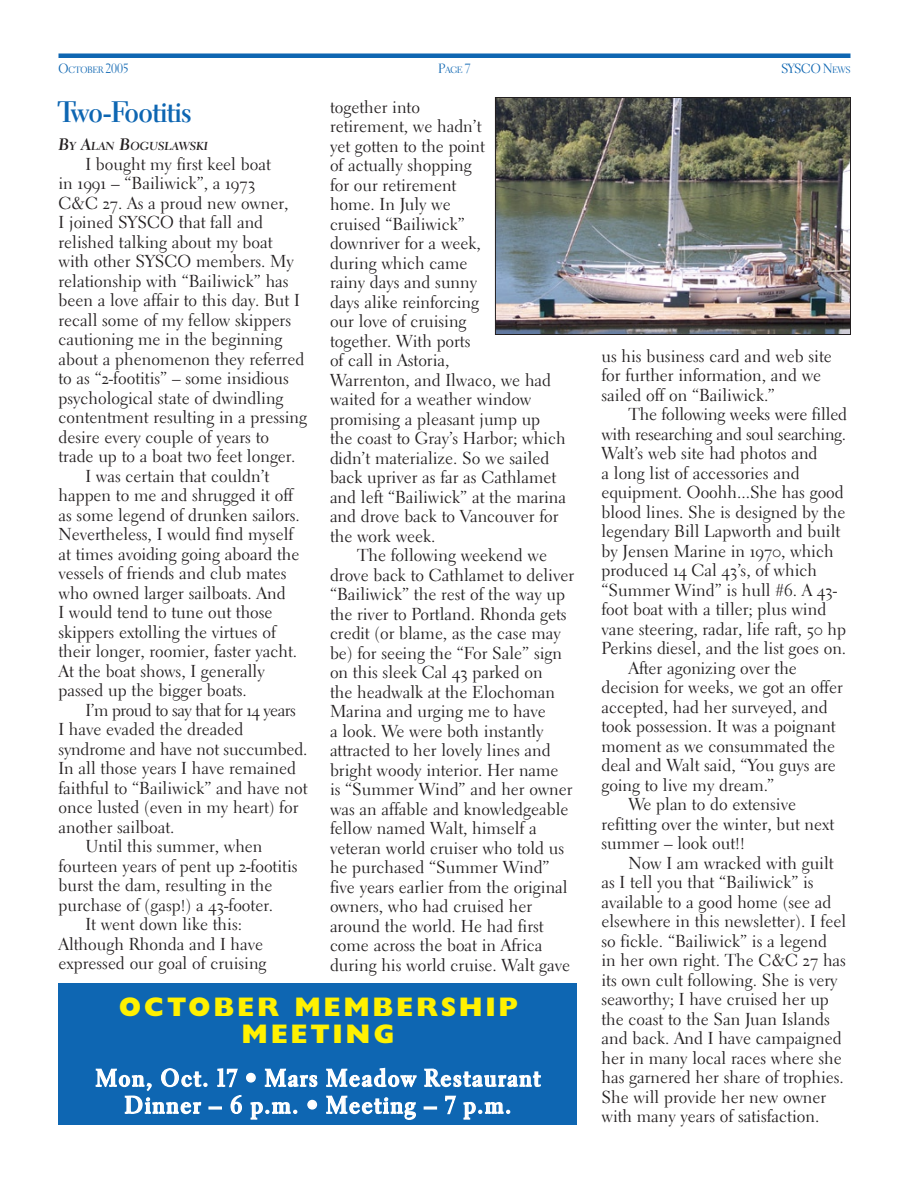
<style>
.page{position:relative;width:918px;height:1188px;background:#fff}
.page>*{position:absolute;margin:0;border:0;box-sizing:border-box;transform-origin:0 0}
.t1{font:30px "Electra LH Bold Display";color:#0e66b2}
.t2{font:800 27px/27px "Gill Sans";letter-spacing:.1em;color:#fff101;text-align:center}
.t3{font:24px/27px "Electra LH Bold Display";letter-spacing:.1em;color:#fff;text-align:center}
.t4{font:17.25px/19.5px "Electra LH Regular Os F";color:#231f20}
.t5{font:17.25px "Electra LH Regular Os F";letter-spacing:-.02em;color:#231f20}
.t6{font:17.25px "Electra LH Regular Os F";letter-spacing:-.03em;color:#231f20}
.t7{font:13.5px "Electra LH Display";color:#0e66b2}
.t8{font:11.55px "Electra LH Bold Cursive Os F";color:#231f20}
.t9{font:9.45px "Electra LH Display";color:#0e66b2}
.s1{font-size:13.5px}
.s2{font-size:9.45px}
.s3{font-size:16.5px}
</style>
<div class="page">
<div style="left:58px;top:53px;width:792px;height:5px;background:#0e66b2"></div>
<div style="left:58px;top:983px;width:519px;height:142px;background:#0e66b2"></div>
<svg style="left:217px;top:1068px;width:21px;height:20px"></svg>
<div style="left:246px;top:1073px;width:10px;height:10px;border:2px solid #fff;border-radius:50%"></div>
<svg style="left:264px;top:1068px;width:54px;height:20px"></svg>
<svg style="left:424px;top:1068px;width:117px;height:20px"></svg>
<svg style="left:95px;top:1068px;width:113px;height:47px"></svg>
<div style="left:208px;top:1106px;width:14px;height:4px;border:2px solid #fff"></div>
<svg style="left:230px;top:1095px;width:12px;height:19px"></svg>
<svg style="left:250px;top:1101px;width:47px;height:19px"></svg>
<div style="left:307px;top:1100px;width:10px;height:10px;border:2px solid #fff;border-radius:50%"></div>
<svg style="left:326px;top:1067px;width:91px;height:53px"></svg>
<div style="left:424px;top:1106px;width:13px;height:4px;border:2px solid #fff"></div>
<svg style="left:445px;top:1095px;width:12px;height:20px"></svg>
<svg style="left:463px;top:1101px;width:47px;height:19px"></svg>
<img style="left:497px;top:99px;width:352px;height:234px">
<div style="left:495px;top:97px;width:356px;height:238px;border:1px solid #231f20"></div>
<p class="t9" style="left:58px;top:64px;width:71px"><span class="s1">O</span>CTOBER <span class="s1">2005</span></p>
<p class="t9" style="left:439px;top:64px;width:33px"><span class="s1">P</span>AGE <span class="s1">7</span></p>
<p class="t7" style="left:781px;top:60px;width:71px">SYSCO N<span class="s2">EWS</span></p>
<h1 class="t1" style="left:58px;top:93px;width:135px">Two-Footitis</h1>
<p class="t8" style="left:58px;top:139px;width:151px"><span class="s3">B</span>Y <span class="s3">A</span>LAN <span class="s3">B</span>OGUSLAWSKI</p>
<p class="t4" style="left:86px;top:154px;width:187px">I bought my first keel boat</p>
<p class="t4" style="left:58px;top:173px;width:198px">in 1991 – “Bailiwick”, a 1973</p>
<p class="t4" style="left:58px;top:193px;width:232px">C&amp;C 27. As a proud new owner,</p>
<p class="t4" style="left:58px;top:212px;width:206px">I joined SYSCO that fall and</p>
<p class="t4" style="left:58px;top:232px;width:216px">relished talking about my boat</p>
<p class="t4" style="left:58px;top:251px;width:237px">with other SYSCO members. My</p>
<p class="t4" style="left:58px;top:271px;width:232px">relationship with “Bailiwick” has</p>
<p class="t4" style="left:58px;top:290px;width:243px">been a love affair to this day. But I</p>
<p class="t4" style="left:58px;top:310px;width:234px">recall some of my fellow skippers</p>
<p class="t4" style="left:58px;top:329px;width:225px">cautioning me in the beginning</p>
<p class="t4" style="left:58px;top:349px;width:247px">about a phenomenon they referred</p>
<p class="t4" style="left:58px;top:368px;width:232px">to as “2-footitis” – some insidious</p>
<p class="t4" style="left:58px;top:388px;width:227px">psychological state of dwindling</p>
<p class="t4" style="left:58px;top:407px;width:250px">contentment resulting in a pressing</p>
<p class="t4" style="left:58px;top:427px;width:212px">desire every couple of years to</p>
<p class="t4" style="left:58px;top:446px;width:239px">trade up to a boat two feet longer.</p>
<p class="t4" style="left:86px;top:466px;width:185px">I was certain that couldn’t</p>
<p class="t4" style="left:58px;top:485px;width:236px">happen to me and shrugged it off</p>
<p class="t4" style="left:58px;top:505px;width:243px">as some legend of drunken sailors.</p>
<p class="t4" style="left:58px;top:524px;width:236px">Nevertheless, I would find myself</p>
<p class="t4" style="left:58px;top:544px;width:243px">at times avoiding going aboard the</p>
<p class="t4" style="left:58px;top:563px;width:230px">vessels of friends and club mates</p>
<p class="t4" style="left:58px;top:583px;width:229px">who owned larger sailboats. And</p>
<p class="t4" style="left:58px;top:602px;width:216px">I would tend to tune out those</p>
<p class="t4" style="left:58px;top:622px;width:219px">skippers extolling the virtues of</p>
<p class="t4" style="left:58px;top:641px;width:240px">their longer, roomier, faster yacht.</p>
<p class="t4" style="left:58px;top:661px;width:208px">At the boat shows, I generally</p>
<p class="t4" style="left:58px;top:680px;width:190px">passed up the bigger boats.</p>
<p class="t6" style="left:86px;top:699px;width:212px">I’m proud to say that for 14 years</p>
<p class="t4" style="left:59px;top:719px;width:186px">I have evaded the dreaded</p>
<p class="t4" style="left:59px;top:739px;width:250px">syndrome and have not succumbed.</p>
<p class="t4" style="left:59px;top:758px;width:239px">In all those years I have remained</p>
<p class="t4" style="left:59px;top:778px;width:250px">faithful to “Bailiwick” and have not</p>
<p class="t4" style="left:59px;top:797px;width:241px">once lusted (even in my heart) for</p>
<p class="t4" style="left:59px;top:817px;width:118px">another sailboat.</p>
<p class="t4" style="left:86px;top:836px;width:179px">Until this summer, when</p>
<p class="t4" style="left:59px;top:856px;width:241px">fourteen years of pent up 2-footitis</p>
<p class="t4" style="left:58px;top:875px;width:216px">burst the dam, resulting in the</p>
<p class="t4" style="left:58px;top:895px;width:216px">purchase of (gasp!) a 43-footer.</p>
<p class="t4" style="left:85px;top:914px;width:158px">It went down like this:</p>
<p class="t4" style="left:58px;top:934px;width:206px">Although Rhonda and I have</p>
<p class="t4" style="left:58px;top:953px;width:210px">expressed our goal of cruising</p>
<p class="t4" style="left:330px;top:97px;width:238px">together into<br>retirement, we hadn’t<br>yet gotten to the point<br>of actually shopping<br>for our retirement<br>home. In July we<br>cruised “Bailiwick”<br>downriver for a week,<br>during which came<br>rainy days and sunny<br>days alike reinforcing<br>our love of cruising<br>together. With ports<br>of call in Astoria,<br>Warrenton, and Ilwaco, we had waited for a weather window promising a pleasant jump up the coast to Gray’s Harbor; which didn’t materialize. So we sailed back upriver as far as Cathlamet and left “Bailiwick” at the marina and drove back to Vancouver for the work week.</p>
<p class="t4" style="left:330px;top:546px;width:246px;text-indent:27px">The following weekend we drove back to Cathlamet to deliver “Bailiwick” the rest of the way up the river to Portland. Rhonda gets credit (or blame, as the case may be) for seeing the “For Sale” sign on this sleek Cal 43 parked on<br>the headwalk at the Elochoman<br>Marina and urging me to have<br>a look. We were both instantly attracted to her lovely lines and bright woody interior. Her name<br>is “Summer Wind” and her owner was an affable and knowledgeable fellow named Walt, himself a veteran world cruiser who told us he purchased “Summer Wind” five years earlier from the original owners, who had cruised her around the world. He had first come across the boat in Africa during his world cruise. Walt gave</p>
<h2 class="t2" style="left:119px;top:993px;width:400px">OCTOBER MEMBERSHIP<br>MEETING</h2>
<h3 class="t3" style="left:96px;top:1064px;width:445px">Mon, Oct. 17 • Mars Meadow Restaurant<br>Dinner – 6 p.m. • Meeting – 7 p.m.</h3>
<p class="t4" style="left:602px;top:346px;width:232px">us his business card and web site for further information, and we sailed off on “Bailiwick.”</p>
<p class="t4" style="left:629px;top:405px;width:220px">The following weeks were filled</p>
<p class="t5" style="left:602px;top:423px;width:246px">with researching and soul searching.</p>
<p class="t4" style="left:602px;top:444px;width:218px">Walt’s web site had photos and</p>
<p class="t4" style="left:602px;top:463px;width:200px">a long list of accessories and</p>
<p class="t4" style="left:602px;top:483px;width:244px">equipment. Ooohh...She has good</p>
<p class="t4" style="left:602px;top:502px;width:246px">blood lines. She is designed by the</p>
<p class="t4" style="left:602px;top:522px;width:240px">legendary Bill Lapworth and built</p>
<p class="t4" style="left:602px;top:541px;width:234px">by Jensen Marine in 1970, which</p>
<p class="t4" style="left:602px;top:561px;width:217px">produced 14 Cal 43’s, of which</p>
<p class="t4" style="left:602px;top:580px;width:237px">“Summer Wind” is hull #6. A 43-</p>
<p class="t4" style="left:602px;top:600px;width:226px">foot boat with a tiller; plus wind</p>
<p class="t4" style="left:602px;top:619px;width:246px">vane steering, radar, life raft, 50 hp</p>
<p class="t4" style="left:602px;top:639px;width:246px">Perkins diesel, and the list goes on.</p>
<p class="t4" style="left:629px;top:658px;width:170px">After agonizing over the</p>
<p class="t4" style="left:602px;top:678px;width:243px">decision for weeks, we got an offer</p>
<p class="t4" style="left:602px;top:697px;width:228px">accepted, had her surveyed, and</p>
<p class="t4" style="left:602px;top:717px;width:236px">took possession. It was a poignant</p>
<p class="t4" style="left:602px;top:736px;width:235px">moment as we consummated the</p>
<p class="t4" style="left:602px;top:756px;width:236px">deal and Walt said, “You guys are</p>
<p class="t4" style="left:602px;top:775px;width:174px">going to live my dream.”</p>
<p class="t4" style="left:629px;top:795px;width:169px">We plan to do extensive</p>
<p class="t4" style="left:602px;top:814px;width:234px">refitting over the winter, but next</p>
<p class="t4" style="left:602px;top:834px;width:145px">summer – look out!!</p>
<p class="t4" style="left:629px;top:853px;width:207px">Now I am wracked with guilt</p>
<p class="t4" style="left:602px;top:873px;width:214px">as I tell you that “Bailiwick” is</p>
<p class="t4" style="left:602px;top:892px;width:232px">available to a good home (see ad</p>
<p class="t4" style="left:602px;top:912px;width:246px">elsewhere in this newsletter). I feel</p>
<p class="t4" style="left:602px;top:931px;width:227px">so fickle. “Bailiwick” is a legend</p>
<p class="t4" style="left:602px;top:951px;width:246px">in her own right. The C&amp;C 27 has</p>
<p class="t4" style="left:602px;top:970px;width:238px">its own cult following. She is very</p>
<p class="t4" style="left:602px;top:990px;width:229px">seaworthy; I have cruised her up</p>
<p class="t4" style="left:602px;top:1009px;width:230px">the coast to the San Juan Islands</p>
<p class="t4" style="left:602px;top:1029px;width:242px">and back. And I have campaigned</p>
<p class="t4" style="left:602px;top:1048px;width:242px">her in many local races where she</p>
<p class="t4" style="left:602px;top:1068px;width:244px">has garnered her share of trophies.</p>
<p class="t4" style="left:602px;top:1087px;width:226px">She will provide her new owner</p>
<p class="t4" style="left:602px;top:1107px;width:219px">with many years of satisfaction.</p>
</div>
